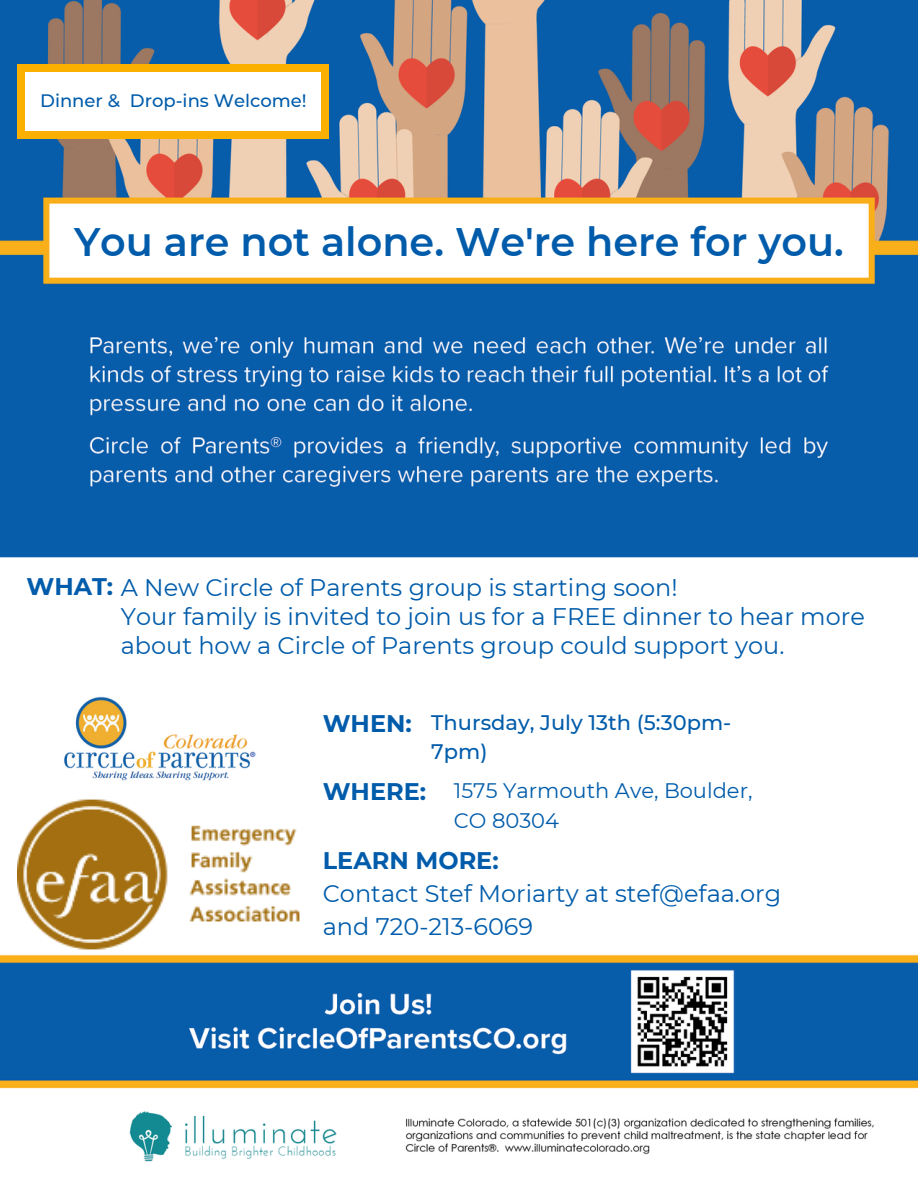
<style>
.page{position:relative;width:918px;height:1188px;background:#fff}
.page>*{position:absolute;margin:0;border:0;box-sizing:border-box;transform-origin:0 0}
.t1{font:600 39.75px "Montserrat";color:#005cab}
.t2{font:24px/29.2px "Montserrat";color:#005cab}
.t3{font:700 24px "Montserrat";color:#005cab}
.t4{font:21px/29.2px "Montserrat";color:#005cab}
.t5{font:500 21px/29.2px "Montserrat";color:#005cab}
.t6{font:500 18px "Montserrat";color:#005cab}
.s1{font-weight:700}
</style>
<div class="page">
<img style="left:0;top:0;width:918px;height:1162px">
<img style="left:58px;top:695px;width:203px;height:88px">
<svg style="left:17px;top:64px;width:312px;height:75px;background:#fbb719"></svg>
<div style="left:26px;top:73px;width:295px;height:57px;background:#fff"></div>
<img style="left:17px;top:799px;width:284px;height:152px">
<p class="t6" style="left:40px;top:89px;width:268px">Dinner &amp; Drop-ins Welcome!</p>
<p class="t1" style="left:74px;top:218px;width:771px">You are not alone. We're here for you.</p>
<p class="t2" style="left:26px;top:573px;width:653px"><span class="s1">WHAT:</span> A New Circle of Parents group is starting soon!</p>
<p class="t2" style="left:121px;top:602px;width:746px">Your family is invited to join us for a FREE dinner to hear more about how a Circle of Parents group could support you.</p>
<p class="t3" style="left:323px;top:709px;width:91px">WHEN:</p>
<p class="t5" style="left:431px;top:708px;width:301px">Thursday, July 13th (5:30pm-<br>7pm)</p>
<p class="t3" style="left:323px;top:777px;width:105px">WHERE:</p>
<p class="t4" style="left:454px;top:776px;width:300px">1575 Yarmouth Ave, Boulder,<br>CO 80304</p>
<p class="t3" style="left:323px;top:845px;width:177px">LEARN MORE:</p>
<p class="t2" style="left:323px;top:877px;width:460px;line-height:32.7px">Contact Stef Moriarty at stef@efaa.org and 720-213-6069</p>
</div>
